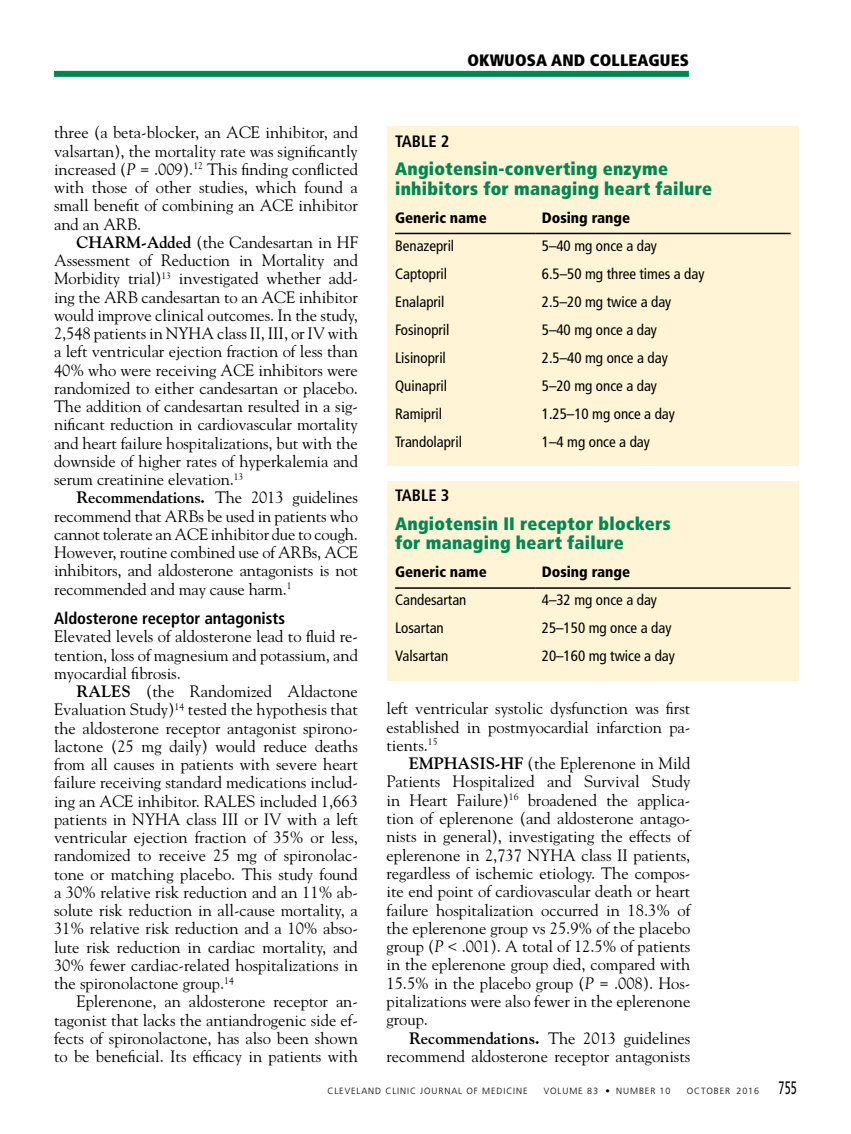
<style>
.page{position:relative;width:851px;height:1134px;background:#fff}
.page>*{position:absolute;margin:0;border:0;box-sizing:border-box;transform-origin:0 0}
.t1{font:900 condensed 18px/19.5px "Frutiger LT Std";letter-spacing:.015em;color:#008752}
.t2{font:16.5px/18.3px "Goudy Std";color:#000;text-align:justify}
.t3{font:700 condensed 16.5px "Frutiger LT Std";color:#000}
.t4{font:900 condensed 16.5px "Frutiger LT Std";letter-spacing:.01em;color:#000}
.t5{font:condensed 15px "Frutiger LT Std";color:#000}
.t6{font:900 condensed 15px "Frutiger LT Std";color:#000}
.t7{font:300 9px "Frutiger LT Std";letter-spacing:.1em;color:#000}
.s1{font-style:italic}
.s2{font-weight:700}
.s3{font-weight:400;font-size:18px}
</style>
<div class="page">
<div style="left:54px;top:71px;width:634px;height:6px;background:#008752"></div>
<div style="left:387px;top:126px;width:411px;height:340px;background:#fff4d5"></div>
<hr style="left:395px;top:233px;width:141px;height:1px;background:#000">
<hr style="left:536px;top:233px;width:254px;height:1px;background:#000">
<div style="left:387px;top:481px;width:411px;height:199px;background:#fff4d5"></div>
<hr style="left:395px;top:587px;width:141px;height:2px;background:#000">
<hr style="left:536px;top:587px;width:254px;height:2px;background:#000">
<p class="t2" style="left:54px;top:123px;width:305px">three (a beta-blocker, an ACE inhibitor, and valsartan), the mortality rate was significantly increased (<span class="s1">P</span> = .009).<sup>12</sup> This finding conflicted with those of other studies, which found a small benefit of combining an ACE inhibitor and an ARB.</p>
<p class="t2" style="left:54px;top:233px;width:305px;text-indent:23px"><span class="s2">CHARM-Added</span> (the Candesartan in HF Assessment of Reduction in Mortality and Morbidity trial)<sup>13</sup> investigated whether add&shy;ing the ARB candesartan to an ACE inhibitor would improve clinical outcomes. In the study, 2,548 patients in NYHA class II, III, or IV with a left ventricular ejection fraction of less than 40% who were receiving ACE inhibitors were randomized to either candesartan or placebo.<br>The addition of candesartan resulted in a sig&shy;nificant reduction in cardiovascular mortality and heart failure hospitalizations, but with the downside of higher rates of hyperkalemia and serum creatinine elevation.<sup>13</sup></p>
<p class="t2" style="left:54px;top:488px;width:305px;text-indent:23px"><span class="s2">Recommendations.</span> The 2013 guidelines recommend that ARBs be used in patients who cannot tolerate an ACE inhibitor due to cough.<br>However, routine combined use of ARBs, ACE inhibitors, and aldosterone antagonists is not recommended and may cause harm.<sup>1</sup></p>
<p class="t3" style="left:54px;top:609px;width:232px">Aldosterone receptor antagonists</p>
<p class="t2" style="left:54px;top:627px;width:305px">Elevated levels of aldosterone lead to fluid re&shy;tention, loss of magnesium and potassium, and myocardial fibrosis.</p>
<p class="t2" style="left:54px;top:682px;width:305px;text-indent:23px"><span class="s2">RALES</span> (the Randomized Aldactone Evaluation Study)<sup>14</sup> tested the hypothesis that the aldosterone receptor antagonist spirono&shy;lactone (25 mg daily) would reduce deaths from all causes in patients with severe heart failure receiving standard medications includ&shy;ing an ACE inhibitor. RALES included 1,663 patients in NYHA class III or IV with a left ventricular ejection fraction of 35% or less, randomized to receive 25 mg of spironolac&shy;tone or matching placebo. This study found a 30% relative risk reduction and an 11% ab&shy;solute risk reduction in all-cause mortality, a 31% relative risk reduction and a 10% abso&shy;lute risk reduction in cardiac mortality, and 30% fewer cardiac-related hospitalizations in the spironolactone group.<sup>14</sup></p>
<p class="t2" style="left:54px;top:992px;width:305px;text-indent:23px">Eplerenone, an aldosterone receptor an&shy;tagonist that lacks the antiandrogenic side ef&shy;fects of spironolactone, has also been shown to be beneficial. Its efficacy in patients with</p>
<p class="t4" style="left:467px;top:51px;width:223px">OKWUOSA AND COLLEAGUES</p>
<p class="t3" style="left:395px;top:131px;width:56px">TABLE 2</p>
<p class="t1" style="left:395px;top:159px;width:318px">Angiotensin-converting enzyme inhibitors for managing heart failure</p>
<p class="t6" style="left:395px;top:208px;width:93px">Generic name</p>
<p class="t6" style="left:542px;top:208px;width:90px">Dosing range</p>
<p class="t5" style="left:395px;top:237px;width:61px">Benazepril</p>
<p class="t5" style="left:542px;top:237px;width:117px">5–40 mg once a day</p>
<p class="t5" style="left:395px;top:265px;width:53px">Captopril</p>
<p class="t5" style="left:542px;top:265px;width:164px">6.5–50 mg three times a day</p>
<p class="t5" style="left:395px;top:293px;width:51px">Enalapril</p>
<p class="t5" style="left:542px;top:293px;width:131px">2.5–20 mg twice a day</p>
<p class="t5" style="left:395px;top:321px;width:56px">Fosinopril</p>
<p class="t5" style="left:542px;top:321px;width:117px">5–40 mg once a day</p>
<p class="t5" style="left:395px;top:349px;width:52px">Lisinopril</p>
<p class="t5" style="left:542px;top:349px;width:127px">2.5–40 mg once a day</p>
<p class="t5" style="left:395px;top:377px;width:53px">Quinapril</p>
<p class="t5" style="left:542px;top:377px;width:117px">5–20 mg once a day</p>
<p class="t5" style="left:395px;top:405px;width:48px">Ramipril</p>
<p class="t5" style="left:542px;top:405px;width:135px">1.25–10 mg once a day</p>
<p class="t5" style="left:395px;top:433px;width:68px">Trandolapril</p>
<p class="t5" style="left:542px;top:433px;width:110px">1–4 mg once a day</p>
<p class="t3" style="left:395px;top:486px;width:56px">TABLE 3</p>
<p class="t1" style="left:395px;top:514px;width:277px">Angiotensin II receptor blockers for managing heart failure</p>
<p class="t6" style="left:395px;top:563px;width:93px">Generic name</p>
<p class="t6" style="left:542px;top:563px;width:90px">Dosing range</p>
<p class="t5" style="left:395px;top:591px;width:73px">Candesartan</p>
<p class="t5" style="left:542px;top:591px;width:117px">4–32 mg once a day</p>
<p class="t5" style="left:395px;top:619px;width:50px">Losartan</p>
<p class="t5" style="left:542px;top:619px;width:131px">25–150 mg once a day</p>
<p class="t5" style="left:395px;top:647px;width:55px">Valsartan</p>
<p class="t5" style="left:542px;top:647px;width:135px">20–160 mg twice a day</p>
<p class="t2" style="left:386px;top:699px;width:305px">left ventricular systolic dysfunction was first established in postmyocardial infarction pa&shy;tients.<sup>15</sup></p>
<p class="t2" style="left:386px;top:754px;width:306px;text-indent:23px"><span class="s2">EMPHASIS-HF</span> (the Eplerenone in Mild Patients Hospitalized and Survival Study in Heart Failure)<sup>16</sup> broadened the applica&shy;tion of eplerenone (and aldosterone antago&shy;nists in general), investigating the effects of eplerenone in 2,737 NYHA class II patients, regardless of ischemic etiology. The compos&shy;ite end point of cardiovascular death or heart failure hospitalization occurred in 18.3% of the eplerenone group vs 25.9% of the placebo group (<span class="s1">P</span> &lt; .001). A total of 12.5% of patients in the eplerenone group died, compared with 15.5% in the placebo group (<span class="s1">P</span> = .008). Hos&shy;pitalizations were also fewer in the eplerenone group.</p>
<p class="t2" style="left:386px;top:1029px;width:305px;text-align:right"><span class="s2">Recommendations.</span> The 2013 guidelines recommend aldosterone receptor antagonists</p>
<p class="t7" style="left:327px;top:1085px;width:202px">CLEVELAND CLINIC JOURNAL OF MEDICINE</p>
<p class="t7" style="left:543px;top:1085px;width:128px">VOLUME 83 • NUMBER 10</p>
<p class="t7" style="left:686px;top:1085px;width:112px">OCTOBER 2016 <span class="s3">755</span></p>
</div>
